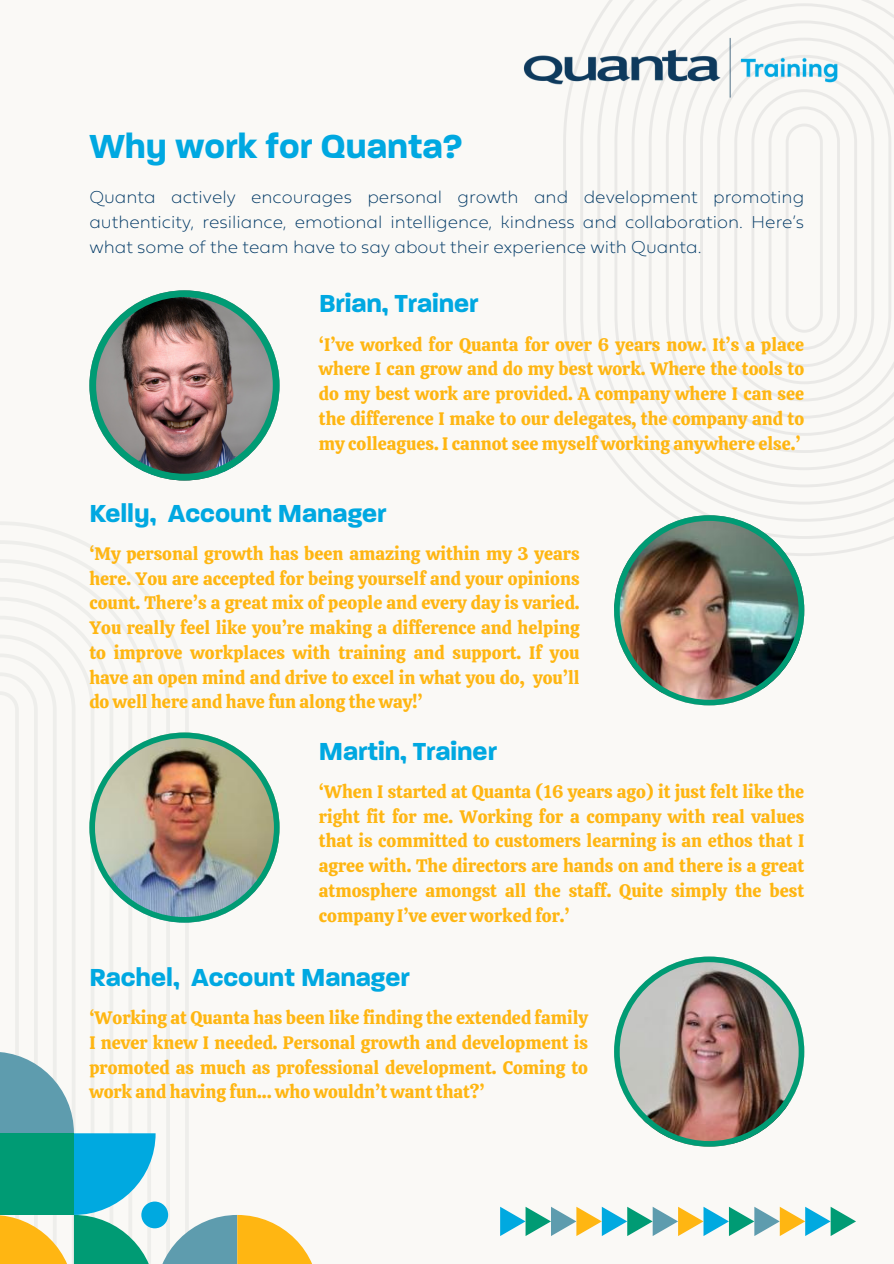
<style>
.page{position:relative;width:894px;height:1264px;background:#fff}
.page>*{position:absolute;margin:0;border:0;box-sizing:border-box;transform-origin:0 0}
.t1{font:700 36px "Paralucent";color:#00a8e1}
.t2{font:700 26.55px "Paralucent";color:#00a8e1}
.t3{font:18px/24.8px "Calistoga";color:#ffb612;text-align:justify}
.t4{font:18px/24.8px "Fieldwork Geo Hair";color:#003865;text-align:justify}
</style>
<div class="page">
<div style="left:0;top:0;width:893px;height:1263px;background:#faf9f6"></div>
<svg style="left:0;top:540px;width:170px;height:113px"></svg>
<svg style="left:0;top:559px;width:151px;height:94px"></svg>
<svg style="left:0;top:578px;width:132px;height:75px"></svg>
<svg style="left:0;top:597px;width:113px;height:56px"></svg>
<svg style="left:0;top:615px;width:94px;height:38px"></svg>
<svg style="left:0;top:634px;width:75px;height:19px"></svg>
<svg style="left:563px;top:112px;width:329px;height:444px"></svg>
<svg style="left:580px;top:20px;width:313px;height:519px"></svg>
<svg style="left:597px;top:0;width:296px;height:522px"></svg>
<svg style="left:614px;top:0;width:279px;height:504px"></svg>
<svg style="left:631px;top:0;width:262px;height:487px"></svg>
<svg style="left:648px;top:0;width:245px;height:470px"></svg>
<svg style="left:665px;top:3px;width:228px;height:450px"></svg>
<svg style="left:682px;top:20px;width:211px;height:416px"></svg>
<svg style="left:699px;top:38px;width:194px;height:380px"></svg>
<svg style="left:717px;top:55px;width:174px;height:346px"></svg>
<svg style="left:734px;top:72px;width:139px;height:312px"></svg>
<img style="left:89px;top:290px;width:190px;height:190px">
<img style="left:614px;top:515px;width:190px;height:190px">
<svg style="left:0;top:653px;width:312px;height:610px"></svg>
<img style="left:614px;top:956px;width:190px;height:190px">
<svg style="left:500px;top:1206px;width:355px;height:29px"></svg>
<img style="left:523px;top:23px;width:333px;height:89px">
<p class="t1" style="left:89px;top:130px;width:374px">Why work for Quanta?</p>
<h2 class="t4" style="left:89px;top:184px;width:716px">Quanta actively encourages personal growth and development promoting authenticity, resiliance, emotional intelligence, kindness and collaboration. Here’s what some of the team have to say about their experience with Quanta.</h2>
<h2 class="t2" style="left:319px;top:292px;width:161px">Brian, Trainer</h2>
<p class="t3" style="left:319px;top:332px;width:486px">‘I’ve worked for Quanta for over 6 years now. It’s a place where I can grow and do my best work. Where the tools to do my best work are provided. A company where I can see the difference I make to our delegates, the company and to my colleagues. I cannot see myself working anywhere else.’</p>
<h2 class="t2" style="left:89px;top:501px;width:298px">Kelly, Account Manager</h2>
<h1 class="t3" style="left:89px;top:541px;width:491px">‘My personal growth has been amazing within my 3 years here. You are accepted for being yourself and your opinions count. There’s a great mix of people and every day is varied.<br>You really feel like you’re making a difference and helping to improve workplaces with training and support. If you have an open mind and drive to excel in what you do, you’ll do well here and have fun along the way!’</h1>
<p class="t2" style="left:319px;top:739px;width:179px">Martin, Trainer</p>
<p class="t3" style="left:319px;top:779px;width:486px">‘When I started at Quanta (16 years ago) it just felt like the right fit for me. Working for a company with real values that is committed to customers learning is an ethos that I agree with. The directors are hands on and there is a great atmosphere amongst all the staff. Quite simply the best company I’ve ever worked for.’</p>
<p class="t2" style="left:89px;top:965px;width:322px">Rachel, Account Manager</p>
<p class="t3" style="left:89px;top:1005px;width:500px">‘Working at Quanta has been like finding the extended family I never knew I needed. Personal growth and development is promoted as much as professional development. Coming to work and having fun… who wouldn’t want that?’</p>
</div>
